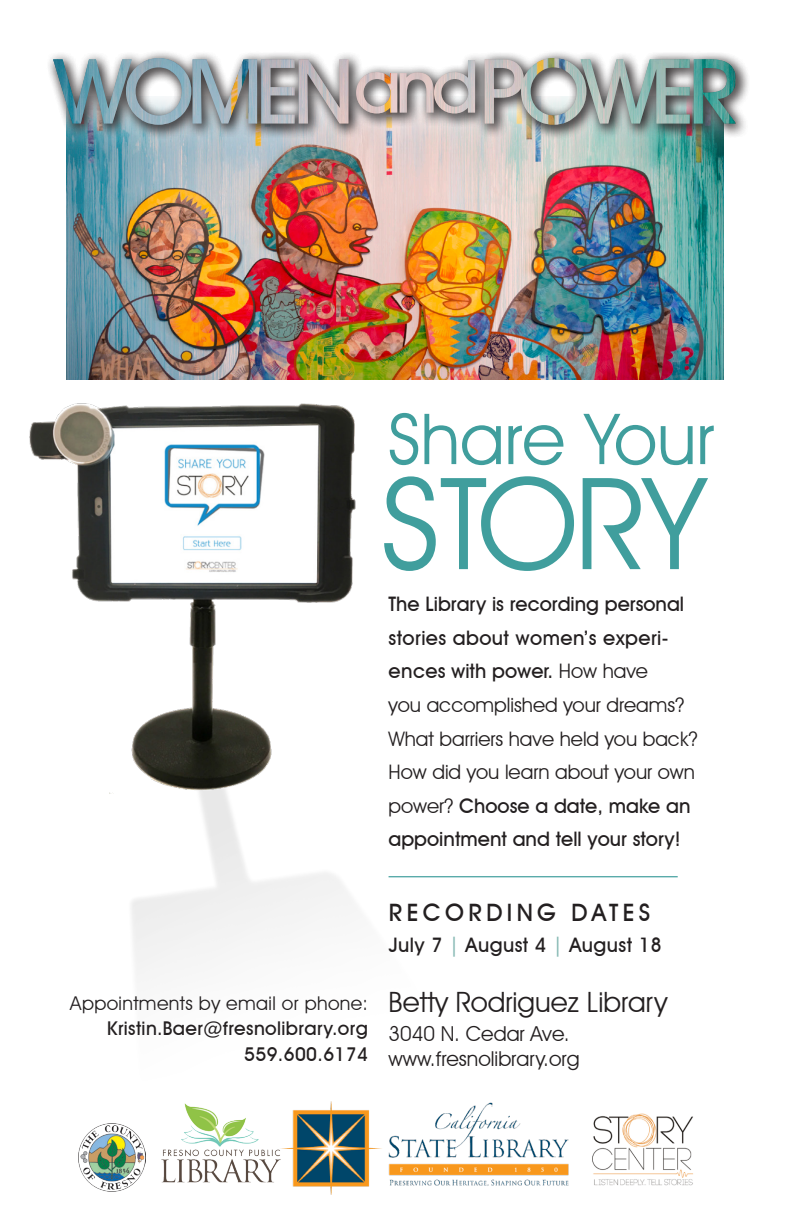
<style>
.page{position:relative;width:792px;height:1224px;background:#fff}
.page>*{position:absolute;margin:0;border:0;box-sizing:border-box;transform-origin:0 0}
.t1{font:128px "Avant Garde IT Cby BT";letter-spacing:-.02em;color:#409e9d}
.t2{font:70.6px "Avant Garde IT Cby BT";color:#409e9d}
.t3{font:28px "Avant Garde IT Cby BT";color:#231f20}
.t4{font:500 24px "Avant Garde IT Cby BT";letter-spacing:.18em;color:#231f20}
.t5{font:20.6px/24.6px "Avant Garde IT Cby BT";color:#231f20}
.t6{font:500 20px/33.6px "Avant Garde IT Cby BT";color:#231f20}
.t7{font:500 20px "Avant Garde IT Cby BT";letter-spacing:.02em;color:#231f20}
.t8{font:500 19px "Avant Garde IT Cby BT";letter-spacing:.02em;color:#231f20}
.t9{font:19px "Avant Garde IT Cby BT";letter-spacing:.02em;color:#231f20}
.s1{font-weight:400}
.s2{color:#88bab5}
</style>
<div class="page">
<img style="left:66px;top:139px;width:657px;height:241px">
<img style="left:29px;top:365px;width:470px;height:611px">
<img style="left:592px;top:1113px;width:101px;height:73px">
<div style="left:46px;top:50px;width:705px;height:89px;background:#231f20;opacity:.75"></div>
<img style="left:285px;top:1102px;width:284px;height:92px">
<img style="left:161px;top:1104px;width:124px;height:79px">
<img style="left:78px;top:1124px;width:67px;height:67px">
<hr style="left:389px;top:876px;width:289px;height:1px;background:#409e9d">
<p class="t2" style="left:388px;top:396px;width:328px">Share Your</p>
<p class="t1" style="left:381px;top:446px;width:326px">STORY</p>
<p class="t6" style="left:389px;top:587px;width:311px">The Library is recording personal stories about women’s experi&shy;ences with power. <span class="s1">How have<br>you accomplished your dreams?<br>What barriers have held you back?<br>How did you learn about your own power?</span> Choose a date, make an appointment and tell your story!</p>
<p class="t9" style="left:70px;top:991px;width:299px">Appointments by email or phone:</p>
<p class="t8" style="left:107px;top:1017px;width:262px">Kristin.Baer@fresnolibrary.org</p>
<p class="t8" style="left:244px;top:1042px;width:125px">559.600.6174</p>
<p class="t4" style="left:389px;top:898px;width:263px">RECORDING DATES</p>
<p class="t7" style="left:389px;top:933px;width:275px">July 7 <span class="s2">|</span> August 4 <span class="s2">|</span> August 18</p>
<p class="t3" style="left:389px;top:985px;width:280px">Betty Rodriguez Library</p>
<p class="t5" style="left:389px;top:1021px;width:192px">3040 N. Cedar Ave. www.fresnolibrary.org</p>
</div>
